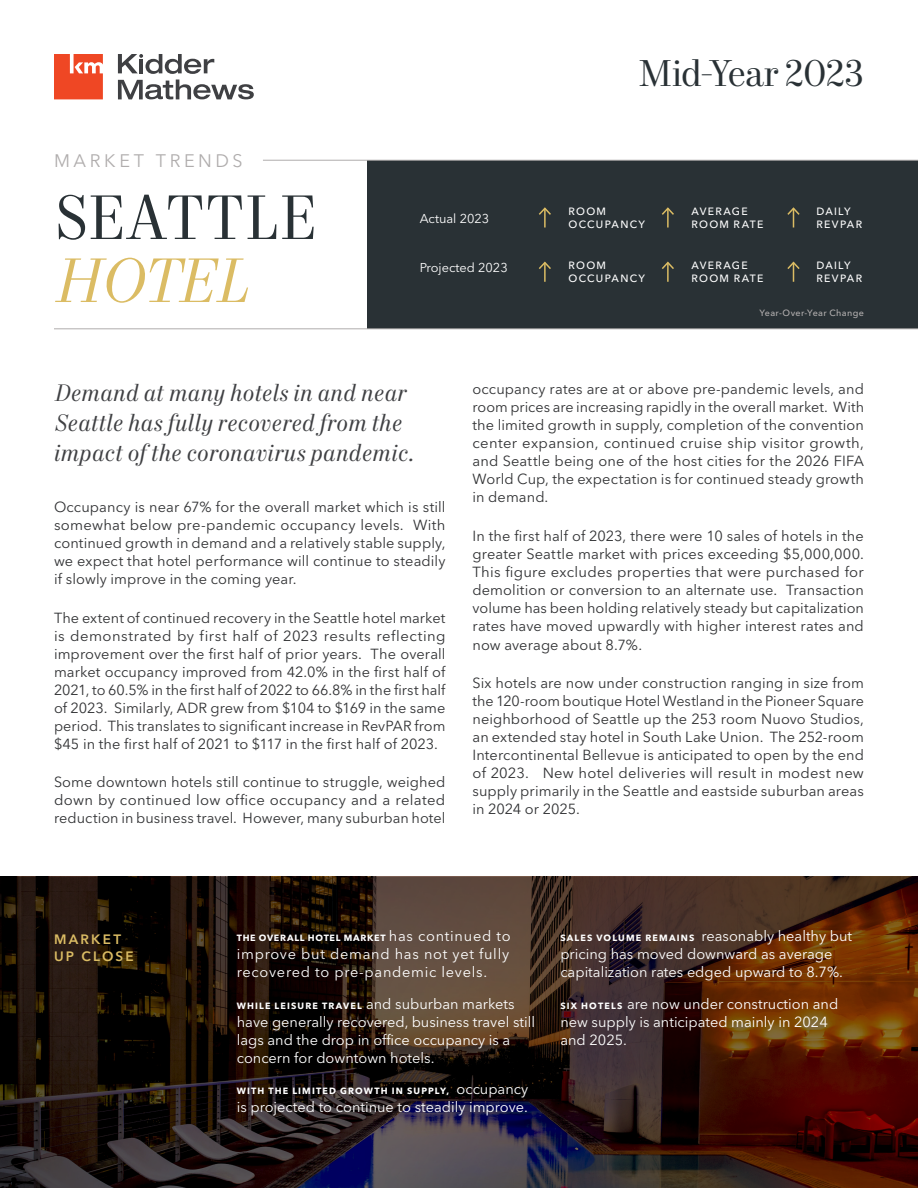
<style>
.page{position:relative;width:918px;height:1188px;background:#fff}
.page>*{position:absolute;margin:0;border:0;box-sizing:border-box;transform-origin:0 0}
.Headline_-_Level_1{font:63px/63px "Mort Modern 08";letter-spacing:-.005em;color:#293135}
.Quarter_Date_Market{font:37.5px "Mort Modern 08";letter-spacing:-.02em;color:#293135}
.Callout_Text_-_Itali{font:italic 24px/30px "Mort Modern 08";letter-spacing:.01em;color:#3f4043}
.Section_Header_-_Ste{font:18px "Avenir Next LT Pro";letter-spacing:.2em;color:#b0adad}
.Body_Copy_-_Charcoal{font:14.55px/18px "Avenir Next LT Pro";letter-spacing:.005em;color:#313234;text-align:justify}
.Bold_Bullets_-_White{font:14.55px/18px "Avenir Next LT Pro";color:#fff}
.Bold_Bullets_-_White-2{font:14.55px/18px "Avenir Next LT Pro";letter-spacing:.05em;color:#fff}
.Subhead_-_Level_1{font:600 13.5px/16.5px "Avenir Next LT Pro";letter-spacing:.17em;color:#dbbc64}
.Body_Copy_-_Charcoal-2{font:12.75px "Avenir Next LT Pro";color:#fff}
.Stat_Label_-_White_M{font:500 10.5px/13.5px "Avenir Next LT Pro";letter-spacing:.125em;color:#fff}
.Bold_Bullets_-_White-3{font:700 9px "Avenir Next LT Pro";letter-spacing:.125em;color:#fff}
.Bold_Bullets_-_White-4{font:700 9px "Avenir Next LT Pro";letter-spacing:.085em;color:#fff}
.Notes_Market-Report{font:500 9px "Avenir Next LT Pro";letter-spacing:.045em;color:#b0adad}
.s1{font-style:italic;color:#dbbc64}
.s2{font-weight:400;font-size:14.55px}
.s3{font-weight:700;font-size:9px}
</style>
<div class="page">
<div style="left:368px;top:160px;width:550px;height:169px;background:#293135"></div>
<svg style="left:0;top:877px;width:918px;height:311px;background:#362018"></svg>
<hr style="left:667px;top:208px;width:2px;height:20px;background:#dbbc64">
<svg style="left:661px;top:207px;width:13px;height:9px"></svg>
<svg style="left:662px;top:261px;width:12px;height:21px"></svg>
<svg style="left:787px;top:207px;width:13px;height:21px"></svg>
<hr style="left:544px;top:208px;width:2px;height:20px;background:#dbbc64">
<svg style="left:538px;top:207px;width:13px;height:9px"></svg>
<svg style="left:539px;top:261px;width:12px;height:21px"></svg>
<svg style="left:787px;top:261px;width:13px;height:21px"></svg>
<svg style="left:118px;top:80px;width:136px;height:19px"></svg>
<svg style="left:118px;top:54px;width:96px;height:20px"></svg>
<svg style="left:54px;top:54px;width:49px;height:45px;background:#f05c3d"></svg>
<hr style="left:263px;top:160px;width:655px;height:1px;background:#b0adad">
<hr style="left:54px;top:329px;width:864px;height:1px;background:#b0adad">
<p class="Section_Header_-_Ste" style="left:54px;top:150px;width:190px">MARKET TRENDS</p>
<p class="Headline_-_Level_1" style="left:54px;top:190px;width:265px">SEATTLE<br><span class="s1">HOTEL</span></p>
<p class="Body_Copy_-_Charcoal-2" style="left:420px;top:211px;width:71px">Actual 2023</p>
<p class="Body_Copy_-_Charcoal-2" style="left:420px;top:260px;width:90px">Projected 2023</p>
<p class="Quarter_Date_Market" style="left:639px;top:51px;width:227px">Mid-Year 2023</p>
<p class="Stat_Label_-_White_M" style="left:568px;top:204px;width:78px">ROOM<br>OCCUPANCY</p>
<p class="Stat_Label_-_White_M" style="left:568px;top:258px;width:78px">ROOM<br>OCCUPANCY</p>
<p class="Stat_Label_-_White_M" style="left:692px;top:204px;width:73px">AVERAGE<br>ROOM RATE</p>
<p class="Stat_Label_-_White_M" style="left:692px;top:258px;width:74px">AVERAGE<br>ROOM RATE</p>
<p class="Stat_Label_-_White_M" style="left:816px;top:204px;width:47px">DAILY<br>REVPAR</p>
<p class="Stat_Label_-_White_M" style="left:816px;top:258px;width:47px">DAILY<br>REVPAR</p>
<p class="Notes_Market-Report" style="left:759px;top:308px;width:106px">Year-Over-Year Change</p>
<p class="Callout_Text_-_Itali" style="left:54px;top:379px;width:363px">Demand at many hotels in and near<br>Seattle has fully recovered from the impact of the coronavirus pandemic.</p>
<p class="Body_Copy_-_Charcoal" style="left:54px;top:498px;width:393px">Occupancy is near 67% for the overall market which is still somewhat below pre-pandemic occupancy levels. With continued growth in demand and a relatively stable supply, we expect that hotel performance will continue to steadily if slowly improve in the coming year.</p>
<p class="Body_Copy_-_Charcoal" style="left:54px;top:608px;width:393px">The extent of continued recovery in the Seattle hotel market is demonstrated by first half of 2023 results reflecting improvement over the first half of prior years. The overall market occupancy improved from 42.0% in the first half of 2021, to 60.5% in the first half of 2022 to 66.8% in the first half of 2023. Similarly, ADR grew from $104 to $169 in the same period. This translates to significant increase in RevPAR from $45 in the first half of 2021 to $117 in the first half of 2023.</p>
<p class="Body_Copy_-_Charcoal" style="left:54px;top:773px;width:393px">Some downtown hotels still continue to struggle, weighed down by continued low office occupancy and a related reduction in business travel. However, many suburban hotel</p>
<p class="Body_Copy_-_Charcoal" style="left:472px;top:380px;width:393px">occupancy rates are at or above pre-pandemic levels, and room prices are increasing rapidly in the overall market. With the limited growth in supply, completion of the convention center expansion, continued cruise ship visitor growth, and Seattle being one of the host cities for the 2026 FIFA World Cup, the expectation is for continued steady growth in demand.</p>
<p class="Body_Copy_-_Charcoal" style="left:472px;top:526px;width:393px">In the first half of 2023, there were 10 sales of hotels in the greater Seattle market with prices exceeding $5,000,000.<br>This figure excludes properties that were purchased for demolition or conversion to an alternate use. Transaction volume has been holding relatively steady but capitalization rates have moved upwardly with higher interest rates and now average about 8.7%.</p>
<p class="Body_Copy_-_Charcoal" style="left:472px;top:674px;width:393px">Six hotels are now under construction ranging in size from the 120-room boutique Hotel Westland in the Pioneer Square neighborhood of Seattle up the 253 room Nuovo Studios, an extended stay hotel in South Lake Union. The 252-room Intercontinental Bellevue is anticipated to open by the end of 2023. New hotel deliveries will result in modest new supply primarily in the Seattle and eastside suburban areas in 2024 or 2025.</p>
<p class="Subhead_-_Level_1" style="left:54px;top:931px;width:81px">MARKET<br>UP CLOSE</p>
<p class="Bold_Bullets_-_White-4" style="left:237px;top:933px;width:275px">THE OVERALL HOTEL MARKET <span class="s2">has continued to</span></p>
<p class="Bold_Bullets_-_White-2" style="left:237px;top:945px;width:274px">improve but demand has not yet fully recovered to pre-pandemic levels.</p>
<p class="Bold_Bullets_-_White-3" style="left:237px;top:1000px;width:279px">WHILE LEISURE TRAVEL <span class="s2">and suburban markets</span></p>
<p class="Bold_Bullets_-_White" style="left:237px;top:1013px;width:300px">have generally recovered, business travel still lags and the drop in office occupancy is a concern for downtown hotels.</p>
<p class="Bold_Bullets_-_White-3" style="left:237px;top:1086px;width:293px">WITH THE LIMITED GROWTH IN SUPPLY, <span class="s2">occupancy</span></p>
<p class="Bold_Bullets_-_White" style="left:237px;top:1098px;width:293px">is projected to continue to steadily improve.</p>
<p class="Bold_Bullets_-_White" style="left:560px;top:927px;width:293px"><span class="s3">SALES VOLUME REMAINS</span> reasonably healthy but pricing has moved downward as average capitalization rates edged upward to 8.7%.</p>
<p class="Bold_Bullets_-_White" style="left:560px;top:995px;width:279px"><span class="s3">SIX HOTELS</span> are now under construction and new supply is anticipated mainly in 2024 and 2025.</p>
</div>
